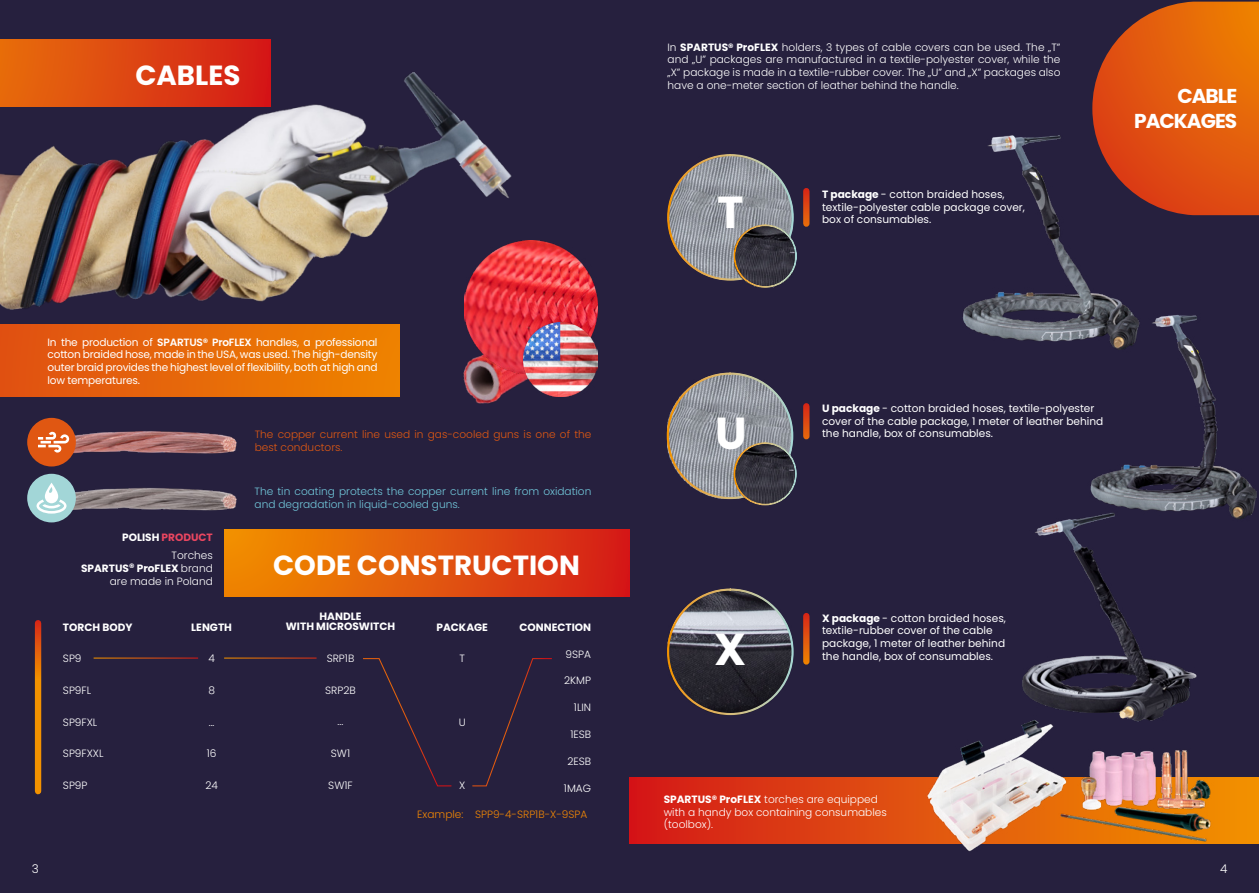
<style>
.page{position:relative;width:1259px;height:893px;background:#26203e}
.page>*{position:absolute;margin:0;border:0;box-sizing:border-box;transform-origin:0 0}
.t1{font:700 44.85px "Poppins";color:#fff}
.t2{font:700 27.75px "Poppins";color:#fff}
.t3{font:700 20.1px/24.2px "Poppins";letter-spacing:-.05em;color:#fff;text-align:right}
.t4{font:300 12px "Poppins";color:#fff}
.t5{font:10.5px/12.8px "Poppins";color:#fff}
.t6{font:300 10.5px/12.8px "Poppins";color:#fff;text-align:right}
.t7{font:300 10.5px/12.8px "Poppins";color:#71c7da}
.t8{font:300 10.5px/12.8px "Poppins";color:#df5813}
.t9{font:700 10.5px/10.5px "Poppins";color:#fff;text-align:center}
.t10{font:300 10.5px "Poppins";color:#f08604}
.t11{font:700 10.5px/18.8px "Poppins";color:#e94660;text-align:right}
.s1{font-weight:600}
.s2{color:#fff}
.s3{font-weight:300;color:#fff}
.s4{font-weight:700}
</style>
<div class="page">
<svg style="left:629px;top:777px;width:630px;height:66px;background:#dd4111"></svg>
<div style="left:224px;top:530px;width:405px;height:67px;background:linear-gradient(to right,#f19100,#d41d1a)"></div>
<hr style="left:94px;top:657px;width:104px;height:2px;background:#fff">
<hr style="left:224px;top:657px;width:92px;height:2px;background:#fff">
<svg style="left:363px;top:658px;width:89px;height:129px"></svg>
<svg style="left:472px;top:658px;width:80px;height:129px"></svg>
<div style="left:0;top:40px;width:271px;height:67px;background:linear-gradient(to right,#e76f0b,#d41a18)"></div>
<img style="left:67px;top:423px;width:170px;height:36px">
<img style="left:68px;top:480px;width:169px;height:36px">
<div style="left:27px;top:418px;width:49px;height:48px;background:#e05712;border-radius:50%"></div>
<svg style="left:38px;top:432px;width:31px;height:21px"></svg>
<div style="left:27px;top:474px;width:49px;height:48px;background:#a2d6d7;border-radius:50%"></div>
<svg style="left:37px;top:483px;width:30px;height:31px"></svg>
<img style="left:528px;top:240px;width:70px;height:131px">
<img style="left:528px;top:322px;width:69px;height:74px">
<svg style="left:1093px;top:2px;width:166px;height:213px;background:#d25711"></svg>
<img style="left:1090px;top:315px;width:167px;height:204px">
<svg style="left:667px;top:588px;width:127px;height:128px"></svg>
<img style="left:1022px;top:500px;width:182px;height:222px">
<img style="left:962px;top:97px;width:185px;height:275px">
<svg style="left:667px;top:154px;width:130px;height:134px"></svg>
<svg style="left:666px;top:372px;width:131px;height:134px"></svg>
<img style="left:924px;top:714px;width:149px;height:138px">
<img style="left:1058px;top:748px;width:157px;height:96px">
<svg style="left:35px;top:623px;width:6px;height:168px"></svg>
<img style="left:0;top:51px;width:528px;height:353px">
<svg style="left:803px;top:616px;width:6px;height:46px"></svg>
<svg style="left:803px;top:406px;width:6px;height:30px"></svg>
<svg style="left:803px;top:191px;width:6px;height:33px"></svg>
<h2 class="t2" style="left:135px;top:59px;width:106px">CABLES</h2>
<p class="t5" style="left:48px;top:336px;width:331px;text-align:justify">In the production of <span class="s1">SPARTUS® ProFLEX</span> handles, a professional cotton braided hose, made in the USA, was used. The high-density outer braid provides the highest level of flexibility, both at high and low temperatures.</p>
<p class="t8" style="left:255px;top:428px;width:338px">The copper current line used in gas-cooled guns is one of the best conductors.</p>
<p class="t11" style="left:122px;top:528px;width:92px"><span class="s2">POLISH</span> PRODUCT<br><span class="s3">Torches</span></p>
<p class="t6" style="left:81px;top:562px;width:133px"><span class="s4">SPARTUS® ProFLEX</span> brand are made in Poland</p>
<p class="t9" style="left:63px;top:622px;width:71px">TORCH BODY</p>
<p class="t6" style="left:63px;top:652px;width:20px">SP9</p>
<p class="t6" style="left:63px;top:684px;width:30px">SP9FL</p>
<p class="t6" style="left:63px;top:716px;width:36px">SP9FXL</p>
<p class="t6" style="left:63px;top:747px;width:42px">SP9FXXL</p>
<p class="t6" style="left:63px;top:779px;width:26px">SP9P</p>
<p class="t9" style="left:191px;top:622px;width:42px">LENGTH</p>
<p class="t6" style="left:208px;top:652px;width:8px">4</p>
<p class="t6" style="left:208px;top:684px;width:8px">8</p>
<p class="t6" style="left:209px;top:716px;width:7px">...</p>
<p class="t6" style="left:207px;top:747px;width:11px">16</p>
<p class="t6" style="left:205px;top:779px;width:14px">24</p>
<p class="t7" style="left:255px;top:485px;width:338px">The tin coating protects the copper current line from oxidation and degradation in liquid-cooled guns.</p>
<h2 class="t2" style="left:273px;top:550px;width:308px">CODE CONSTRUCTION</h2>
<p class="t9" style="left:286px;top:611px;width:111px">HANDLE<br>WITH MICROSWITCH</p>
<p class="t6" style="left:327px;top:652px;width:29px">SRP1B</p>
<p class="t6" style="left:325px;top:684px;width:32px">SRP2B</p>
<p class="t6" style="left:338px;top:715px;width:7px">...</p>
<p class="t6" style="left:331px;top:747px;width:21px">SW1</p>
<p class="t6" style="left:328px;top:779px;width:26px">SW1F</p>
<p class="t9" style="left:436px;top:622px;width:53px">PACKAGE</p>
<p class="t6" style="left:459px;top:652px;width:7px">T</p>
<p class="t6" style="left:459px;top:716px;width:8px">U</p>
<p class="t6" style="left:459px;top:779px;width:8px">X</p>
<p class="t9" style="left:519px;top:622px;width:73px">CONNECTION</p>
<p class="t6" style="left:565px;top:647px;width:27px">9SPA</p>
<p class="t6" style="left:564px;top:674px;width:28px">2KMP</p>
<p class="t6" style="left:574px;top:701px;width:19px">1LIN</p>
<p class="t6" style="left:570px;top:728px;width:22px">1ESB</p>
<p class="t6" style="left:567px;top:755px;width:25px">2ESB</p>
<p class="t6" style="left:564px;top:782px;width:29px">1MAG</p>
<p class="t10" style="left:417px;top:808px;width:172px">Example: SPP9-4-SRP1B-X-9SPA</p>
<p class="t6" style="left:667px;top:41px;width:394px;text-align:justify">In <span class="s4">SPARTUS® ProFLEX</span> holders, 3 types of cable covers can be used. The „T” and „U” packages are manufactured in a textile-polyester cover, while the „X” package is made in a textile-rubber cover. The „U” and „X” packages also have a one-meter section of leather behind the handle.</p>
<h1 class="t1" style="left:717px;top:187px;width:28px">T</h1>
<p class="t5" style="left:822px;top:188px;width:204px"><span class="s4">T package</span> - cotton braided hoses, textile-polyester cable package cover, box of consumables.</p>
<h3 class="t3" style="left:1134px;top:84px;width:104px">CABLE<br>PACKAGES</h3>
<h1 class="t1" style="left:715px;top:408px;width:33px">U</h1>
<h1 class="t1" style="left:714px;top:623px;width:34px">X</h1>
<p class="t5" style="left:822px;top:402px;width:283px"><span class="s4">U package</span> - cotton braided hoses, textile-polyester cover of the cable package, 1 meter of leather behind the handle, box of consumables.</p>
<p class="t5" style="left:822px;top:611px;width:185px"><span class="s4">X package</span> - cotton braided hoses, textile-rubber cover of the cable package, 1 meter of leather behind the handle, box of consumables.</p>
<p class="t6" style="left:663px;top:793px;width:225px;text-align:left"><span class="s4">SPARTUS® ProFLEX</span> torches are equipped with a handy box containing consumables (toolbox).</p>
<p class="t4" style="left:32px;top:862px;width:9px">3</p>
<p class="t4" style="left:1220px;top:862px;width:9px">4</p>
</div>
